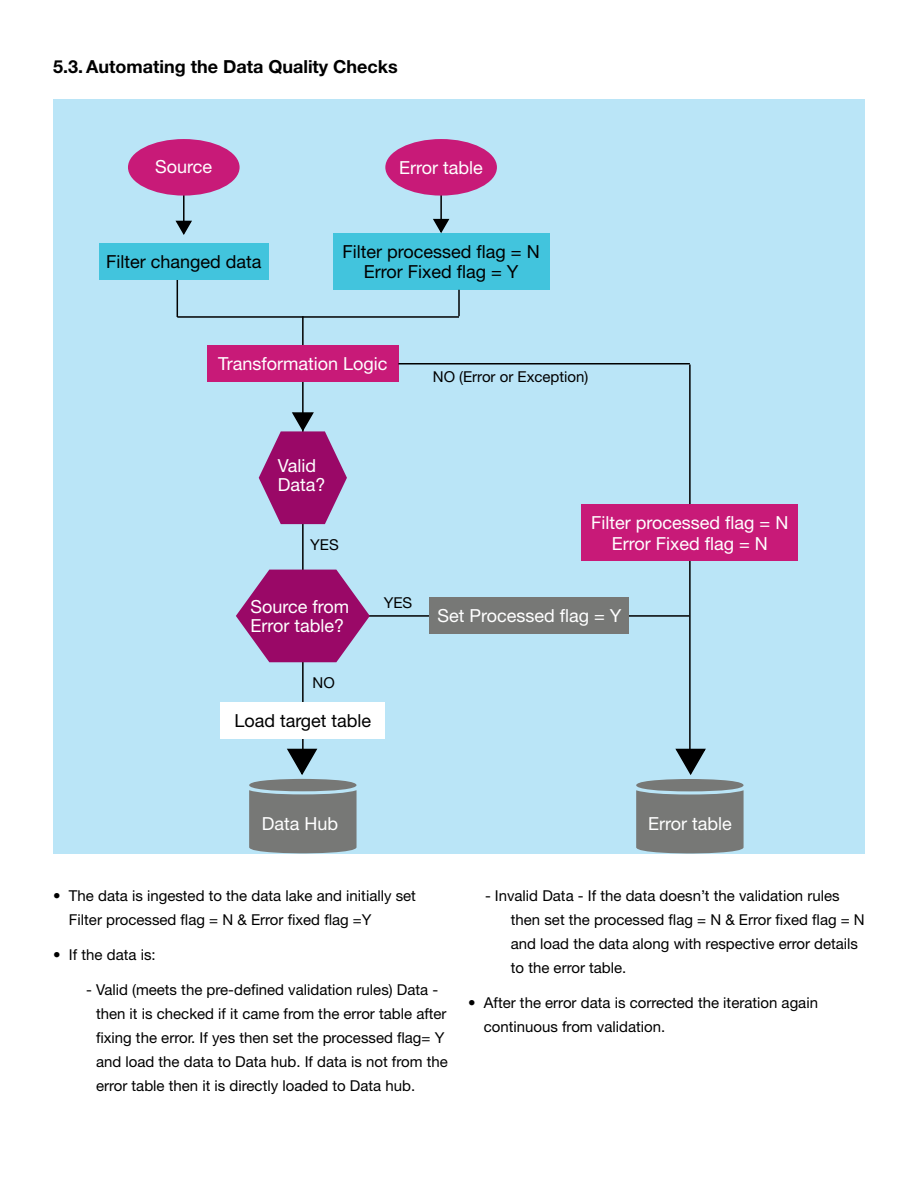
<style>
.page{position:relative;width:918px;height:1188px;background:#fff}
.page>*{position:absolute;margin:0;border:0;box-sizing:border-box;transform-origin:0 0}
.t1{font:18px/18.8px "Helvetica Neue LT Std";color:#fff}
.t2{font:18px/20.5px "Helvetica Neue LT Std";color:#000;text-align:center}
.t3{font:700 18px "Helvetica Neue LT Std";color:#000}
.t4{font:15px/24px "Helvetica Neue LT Std";color:#000}
</style>
<div class="page">
<div style="left:53px;top:99px;width:812px;height:754px;background:#bae5f7"></div>
<div style="left:99px;top:243px;width:170px;height:37px;background:#42c4dd"></div>
<div style="left:333px;top:233px;width:217px;height:57px;background:#42c4dd"></div>
<hr style="left:177px;top:280px;width:1px;height:37px;background:#000">
<hr style="left:177px;top:316px;width:282px;height:2px;background:#000">
<hr style="left:458px;top:290px;width:2px;height:26px;background:#000">
<hr style="left:302px;top:316px;width:2px;height:446px;background:#000">
<div style="left:207px;top:345px;width:191px;height:37px;background:#c81a78"></div>
<div style="left:220px;top:702px;width:165px;height:37px;background:#fff"></div>
<hr style="left:398px;top:363px;width:292px;height:2px;background:#000">
<hr style="left:689px;top:365px;width:2px;height:397px;background:#000">
<div style="left:581px;top:505px;width:217px;height:56px;background:#c81a78"></div>
<hr style="left:357px;top:615px;width:332px;height:2px;background:#000">
<svg style="left:236px;top:570px;width:134px;height:92px"></svg>
<div style="left:430px;top:597px;width:199px;height:37px;background:#777876"></div>
<svg style="left:636px;top:748px;width:108px;height:105px"></svg>
<hr style="left:183px;top:188px;width:2px;height:40px;background:#000">
<svg style="left:175px;top:220px;width:17px;height:15px"></svg>
<hr style="left:440px;top:186px;width:2px;height:40px;background:#000">
<svg style="left:433px;top:218px;width:17px;height:15px"></svg>
<svg style="left:259px;top:412px;width:88px;height:112px"></svg>
<svg style="left:249px;top:748px;width:108px;height:105px"></svg>
<div style="left:128px;top:139px;width:112px;height:57px;background:#c81a78;border-radius:50%"></div>
<div style="left:385px;top:139px;width:112px;height:57px;background:#c81a78;border-radius:50%"></div>
<p class="t3" style="left:53px;top:55px;width:346px">5.3. Automating the Data Quality Checks</p>
<p class="t1" style="left:155px;top:157px;width:59px">Source</p>
<p class="t1" style="left:399px;top:158px;width:85px">Error table</p>
<p class="t2" style="left:106px;top:251px;width:157px">Filter changed data</p>
<p class="t2" style="left:343px;top:241px;width:199px">Filter processed flag = N<br>Error Fixed flag = Y</p>
<p class="t1" style="left:218px;top:354px;width:171px">Transformation Logic</p>
<p class="t1" style="left:278px;top:456px;width:49px">Valid<br>Data?</p>
<p class="t4" style="left:310px;top:532px;width:30px">YES</p>
<p class="t4" style="left:433px;top:365px;width:157px">NO (Error or Exception)</p>
<p class="t1" style="left:591px;top:512px;width:199px;line-height:20.5px;text-align:center">Filter processed flag = N<br>Error Fixed flag = N</p>
<p class="t4" style="left:384px;top:591px;width:30px">YES</p>
<p class="t1" style="left:250px;top:597px;width:100px">Source from<br>Error table?</p>
<p class="t1" style="left:437px;top:606px;width:186px">Set Processed flag = Y</p>
<p class="t4" style="left:313px;top:670px;width:24px">NO</p>
<p class="t2" style="left:234px;top:710px;width:138px">Load target table</p>
<p class="t1" style="left:262px;top:814px;width:78px">Data Hub</p>
<p class="t1" style="left:648px;top:814px;width:85px">Error table</p>
<p class="t4" style="left:69px;top:884px;width:349px;text-indent:-16px">• The data is ingested to the data lake and initially set<br>Filter processed flag = N &amp; Error fixed flag =Y</p>
<p class="t4" style="left:53px;top:942px;width:104px">• If the data is:</p>
<p class="t4" style="left:96px;top:977px;width:353px;text-indent:-10px">- Valid (meets the pre-defined validation rules) Data - then it is checked if it came from the error table after fixing the error. If yes then set the processed flag= Y and load the data to Data hub. If data is not from the error table then it is directly loaded to Data hub.</p>
<p class="t4" style="left:511px;top:884px;width:355px;text-indent:-26px">- Invalid Data - If the data doesn’t the validation rules then set the processed flag = N &amp; Error fixed flag = N and load the data along with respective error details to the error table.</p>
<p class="t4" style="left:484px;top:990px;width:336px;text-indent:-16px">• After the error data is corrected the iteration again continuous from validation.</p>
</div>
